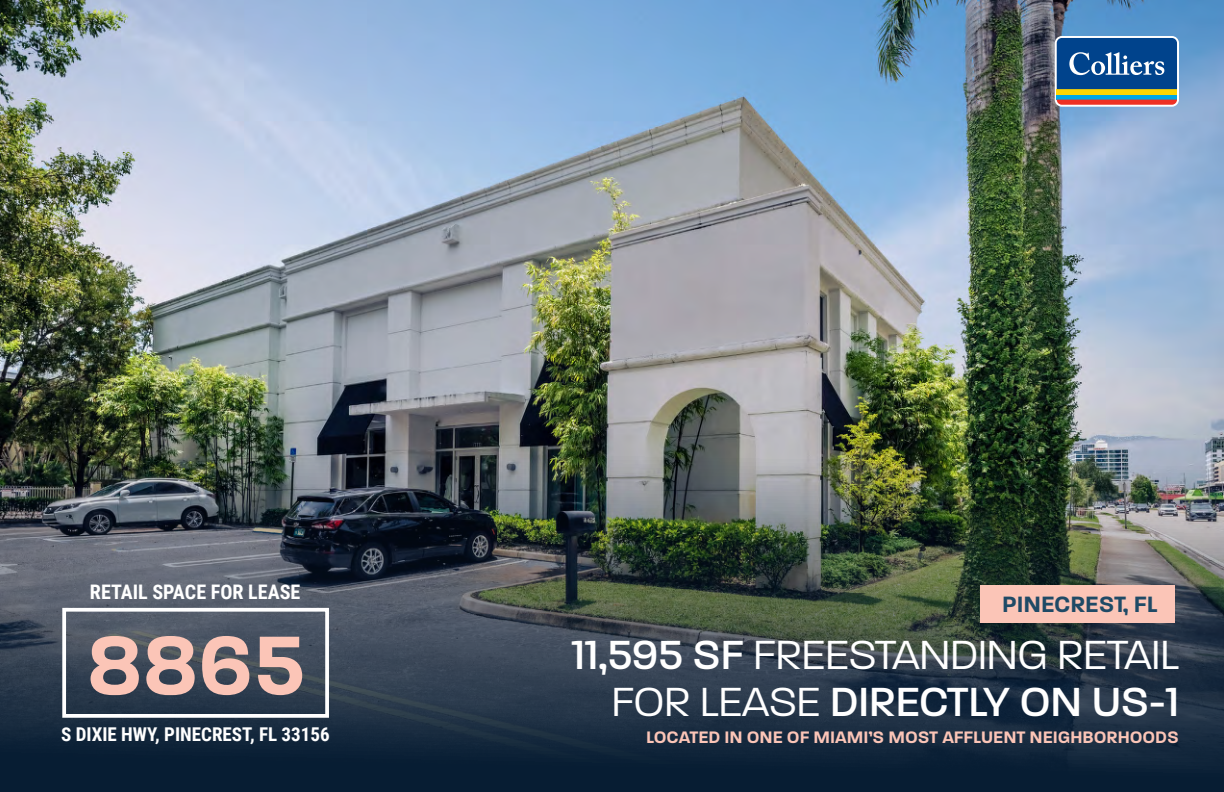
<style>
.page{position:relative;width:1224px;height:792px;background:#fff}
.page>*{position:absolute;margin:0;border:0;box-sizing:border-box;transform-origin:0 0}
.t1{font:600 90.1px "Paralucent";color:#fbc5b7}
.t2{font:300 44px/47px "Paralucent";color:#fff;text-align:right}
.t3{font:600 24px "Paralucent";color:#1f4a66}
.t4{font:700 20.1px "Roboto Condensed";color:#fff}
.t5{font:700 19px "Roboto Condensed";color:#fff}
.t6{font:600 18px "Paralucent";color:#fbc5b7}
.s1{font-weight:500}
</style>
<div class="page">
<img style="left:0;top:0;width:1224px;height:792px">
<div style="left:62px;top:608px;width:267px;height:110px;border:4px solid #fff"></div>
<svg style="left:1055px;top:36px;width:124px;height:71px"></svg>
<div style="left:1057px;top:94px;width:120px;height:6px;background:#00a8e4"></div>
<div style="left:1057px;top:89px;width:120px;height:5px;background:#ffd600"></div>
<svg style="left:1057px;top:100px;width:120px;height:5px"></svg>
<svg style="left:1057px;top:38px;width:120px;height:51px;background:#1b5798"></svg>
<div style="left:980px;top:585px;width:196px;height:38px;background:#fbc5b7"></div>
<p class="t4" style="left:90px;top:578px;width:212px">RETAIL SPACE FOR LEASE</p>
<h1 class="t1" style="left:87px;top:611px;width:219px">8865</h1>
<p class="t5" style="left:61px;top:721px;width:270px">S DIXIE HWY, PINECREST, FL 33156</p>
<p class="t3" style="left:1002px;top:589px;width:157px">PINECREST, FL</p>
<p class="t2" style="left:571px;top:631px;width:609px"><span class="s1">11,595 SF</span> FREESTANDING RETAIL<br>FOR LEASE <span class="s1">DIRECTLY ON US-1</span></p>
<p class="t6" style="left:646px;top:726px;width:534px">LOCATED IN ONE OF MIAMI’S MOST AFFLUENT NEIGHBORHOODS</p>
</div>
